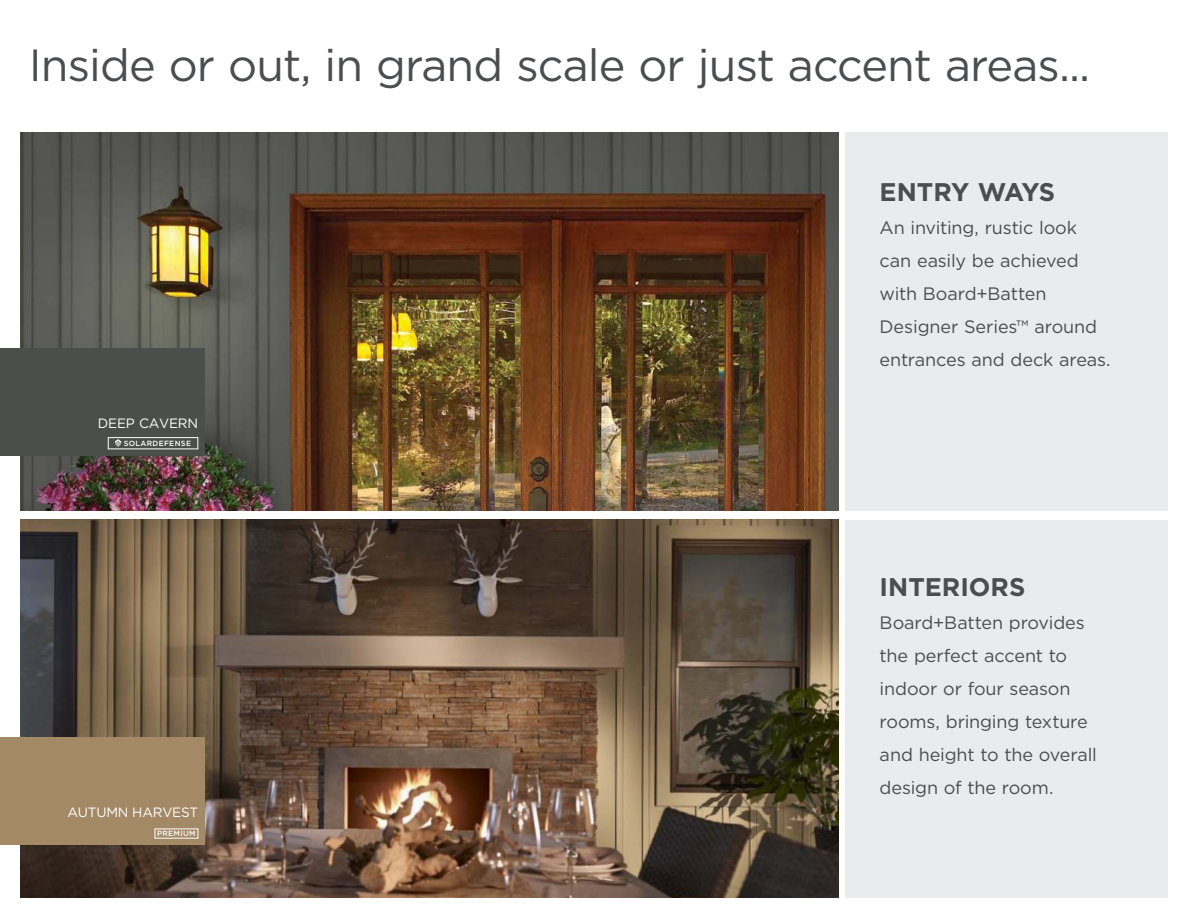
<style>
.page{position:relative;width:1188px;height:918px;background:#fff}
.page>*{position:absolute;margin:0;border:0;box-sizing:border-box;transform-origin:0 0}
.t1{font:45px "Gotham";letter-spacing:-.02em;color:#4c4d4f}
.t2{font:700 25.5px "Gotham";color:#4c4d4f}
.t3{font:700 25.5px "Gotham";letter-spacing:-.025em;color:#4c4d4f}
.t4{font:18px/33px "Gotham";letter-spacing:-.005em;color:#4c4d4f}
.t5{font:13.5px "Gotham";letter-spacing:-.015em;color:#fff}
.t6{font:500 7.5px "Gotham";letter-spacing:.045em;color:#fff}
</style>
<div class="page">
<img style="left:21px;top:520px;width:817px;height:378px">
<img style="left:21px;top:132px;width:817px;height:378px">
<div style="left:845px;top:132px;width:323px;height:378px;background:#eaebec"></div>
<div style="left:845px;top:520px;width:323px;height:378px;background:#eaebec"></div>
<div style="left:0;top:348px;width:205px;height:108px;background:#4a4f4c"></div>
<svg style="left:115px;top:439px;width:6px;height:8px"></svg>
<div style="left:108px;top:437px;width:90px;height:12px;border:1px solid #fff"></div>
<div style="left:0;top:737px;width:205px;height:108px;background:#a48966"></div>
<div style="left:155px;top:829px;width:43px;height:10px;border:1px solid #fff"></div>
<h1 class="t1" style="left:29px;top:45px;width:1063px">Inside or out, in grand scale or just accent areas...</h1>
<p class="t5" style="left:98px;top:417px;width:102px">DEEP CAVERN</p>
<p class="t6" style="left:124px;top:440px;width:69px">SOLARDEFENSE</p>
<p class="t5" style="left:67px;top:806px;width:132px">AUTUMN HARVEST</p>
<p class="t6" style="left:157px;top:830px;width:40px">PREMIUM</p>
<h2 class="t3" style="left:880px;top:181px;width:177px">ENTRY WAYS</h2>
<p class="t4" style="left:880px;top:212px;width:233px">An inviting, rustic look can easily be achieved with Board+Batten<br>Designer Series™ around entrances and deck areas.</p>
<h2 class="t2" style="left:880px;top:576px;width:147px">INTERIORS</h2>
<p class="t4" style="left:880px;top:607px;width:219px">Board+Batten provides the perfect accent to indoor or four season rooms, bringing texture and height to the overall design of the room.</p>
</div>
